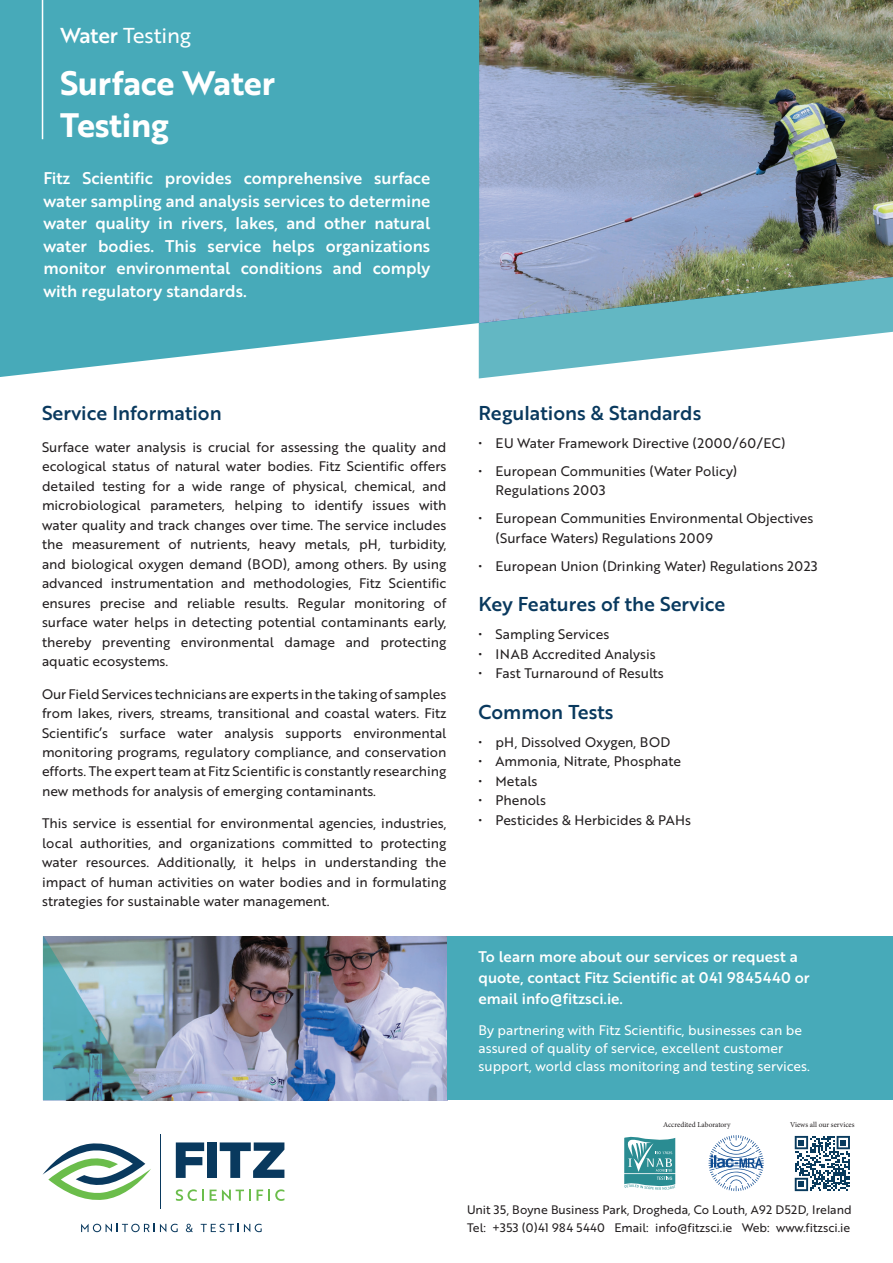
<style>
.page{position:relative;width:893px;height:1263px;background:#fff}
.page>*{position:absolute;margin:0;border:0;box-sizing:border-box;transform-origin:0 0}
.t1{font:33px/42px "Brother 1816 Bold";letter-spacing:-.01em;color:#fff}
.t2{font:21px "Brother 1816 Regular";letter-spacing:-.01em;color:#fff}
.t3{font:19.5px "Brother 1816 Medium";color:#09395e}
.t4{font:16.5px/22.5px "Brother 1816 Medium";color:#fff;text-align:justify}
.t5{font:15px/21px "Brother 1816 Medium";color:#fff}
.t6{font:13.5px/19.5px "Brother 1816 Regular";color:#231f20;text-align:justify}
.t7{font:13.5px/18px "Brother 1816 Regular";color:#fff}
.t8{font:12px/18px "Brother 1816 Regular";color:#231f20}
.t9{font:7.5px "Minion Pro";color:#231f20}
.s1{font-family:"Brother 1816 Medium"}
</style>
<div class="page">
<img style="left:143px;top:936px;width:304px;height:164px">
<div style="left:447px;top:936px;width:446px;height:164px;background:#47aab9"></div>
<svg style="left:43px;top:936px;width:100px;height:164px;background:#78a8b1"></svg>
<svg style="left:0;top:0;width:479px;height:378px;background:#54b0be"></svg>
<svg style="left:479px;top:323px;width:414px;height:55px;fill:#63b7c3"></svg>
<svg style="left:708px;top:1135px;width:56px;height:56px"></svg>
<svg style="left:624px;top:1137px;width:51px;height:53px;background:#61aaae"></svg>
<svg style="left:81px;top:1224px;width:97px;height:8px"></svg>
<svg style="left:186px;top:1224px;width:7px;height:8px"></svg>
<svg style="left:201px;top:1224px;width:61px;height:8px"></svg>
<svg style="left:43px;top:1143px;width:108px;height:57px"></svg>
<hr style="left:160px;top:1134px;width:1px;height:75px;background:#09395e">
<svg style="left:176px;top:1189px;width:28px;height:12px"></svg>
<svg style="left:210px;top:1189px;width:41px;height:12px"></svg>
<svg style="left:257px;top:1189px;width:27px;height:12px"></svg>
<svg style="left:176px;top:1142px;width:28px;height:36px"></svg>
<div style="left:207px;top:1142px;width:10px;height:36px;background:#09395e"></div>
<svg style="left:220px;top:1142px;width:64px;height:36px"></svg>
<svg style="left:795px;top:1136px;width:55px;height:55px"></svg>
<img style="left:479px;top:0;width:414px;height:323px">
<hr style="left:42px;top:0;width:1px;height:139px;background:#fff">
<h2 class="t2" style="left:60px;top:19px;width:132px"><span class="s1">Water</span> Testing</h2>
<h1 class="t1" style="left:60px;top:61px;width:217px">Surface Water<br>Testing</h1>
<p class="t4" style="left:43px;top:166px;width:388px">Fitz Scientific provides comprehensive surface water sampling and analysis services to determine water quality in rivers, lakes, and other natural water bodies. This service helps organizations monitor environmental conditions and comply with regulatory standards.</p>
<h3 class="t3" style="left:42px;top:398px;width:181px">Service Information</h3>
<p class="t6" style="left:42px;top:437px;width:406px">Surface water analysis is crucial for assessing the quality and ecological status of natural water bodies. Fitz Scientific offers detailed testing for a wide range of physical, chemical, and microbiological parameters, helping to identify issues with water quality and track changes over time. The service includes the measurement of nutrients, heavy metals, pH, turbidity, and biological oxygen demand (BOD), among others. By using advanced instrumentation and methodologies, Fitz Scientific ensures precise and reliable results. Regular monitoring of surface water helps in detecting potential contaminants early, thereby preventing environmental damage and protecting aquatic ecosystems.</p>
<p class="t6" style="left:42px;top:683px;width:406px">Our Field Services technicians are experts in the taking of samples from lakes, rivers, streams, transitional and coastal waters. Fitz Scientific’s surface water analysis supports environmental monitoring programs, regulatory compliance, and conservation efforts. The expert team at Fitz Scientific is constantly researching new methods for analysis of emerging contaminants.</p>
<p class="t6" style="left:42px;top:813px;width:406px">This service is essential for environmental agencies, industries, local authorities, and organizations committed to protecting water resources. Additionally, it helps in understanding the impact of human activities on water bodies and in formulating strategies for sustainable water management.</p>
<h3 class="t3" style="left:479px;top:398px;width:224px">Regulations &amp; Standards</h3>
<p class="t6" style="left:479px;top:432px;width:308px">• EU Water Framework Directive (2000/60/EC)</p>
<p class="t6" style="left:496px;top:460px;width:243px;text-indent:-17px">• European Communities (Water Policy)<br>Regulations 2003</p>
<p class="t6" style="left:496px;top:508px;width:319px;text-indent:-17px">• European Communities Environmental Objectives (Surface Waters) Regulations 2009</p>
<p class="t6" style="left:479px;top:555px;width:340px">• European Union (Drinking Water) Regulations 2023</p>
<h3 class="t3" style="left:479px;top:589px;width:248px">Key Features of the Service</h3>
<p class="t6" style="left:479px;top:624px;width:132px">• Sampling Services</p>
<p class="t6" style="left:479px;top:643px;width:179px">• INAB Accredited Analysis</p>
<p class="t6" style="left:479px;top:663px;width:187px">• Fast Turnaround of Results</p>
<h3 class="t3" style="left:479px;top:697px;width:137px">Common Tests</h3>
<p class="t6" style="left:479px;top:731px;width:193px">• pH, Dissolved Oxygen, BOD</p>
<p class="t6" style="left:479px;top:751px;width:204px">• Ammonia, Nitrate, Phosphate</p>
<p class="t6" style="left:479px;top:770px;width:60px">• Metals</p>
<p class="t6" style="left:479px;top:790px;width:69px">• Phenols</p>
<p class="t6" style="left:479px;top:809px;width:214px">• Pesticides &amp; Herbicides &amp; PAHs</p>
<p class="t5" style="left:478px;top:946px;width:333px">To learn more about our services or request a quote, contact Fitz Scientific at 041 9845440 or email info@fitzsci.ie.</p>
<p class="t7" style="left:478px;top:1021px;width:333px">By partnering with Fitz Scientific, businesses can be assured of quality of service, excellent customer support, world class monitoring and testing services.</p>
<p class="t9" style="left:663px;top:1120px;width:69px">Accredited Laboratory</p>
<p class="t9" style="left:790px;top:1120px;width:66px">Views all our services</p>
<p class="t8" style="left:467px;top:1200px;width:386px">Unit 35, Boyne Business Park, Drogheda, Co Louth, A92 D52D, Ireland<br>Tel: +353 (0)41 984 5440 Email: info@fitzsci.ie Web: www.fitzsci.ie</p>
</div>
